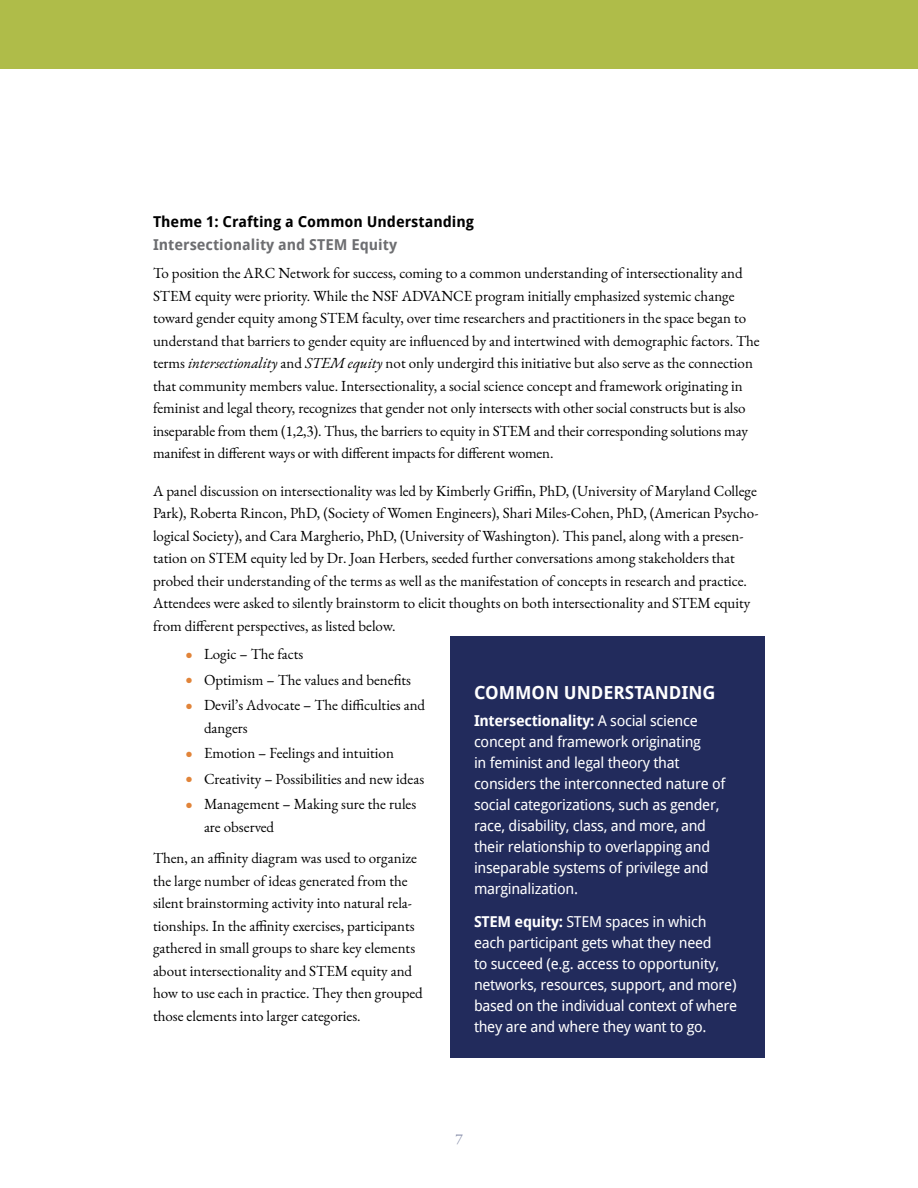
<style>
.page{position:relative;width:918px;height:1188px;background:#fff}
.page>*{position:absolute;margin:0;border:0;box-sizing:border-box;transform-origin:0 0}
.t1{font:700 18px "Droid Sans";color:#fff}
.t2{font:15px/22.5px "EB Garamond";color:#000}
.t3{font:15px/21px "Droid Sans";letter-spacing:-.02em;color:#fff}
.t4{font:700 15px "Droid Sans";color:#000}
.t5{font:700 15px "Droid Sans";color:#6d6e71}
.t6{font:15px "EB Garamond";color:#7d85a3}
.s1{font-style:italic}
.s2{color:#e18439}
.s3{font-weight:700}
</style>
<div class="page">
<div style="left:0;top:0;width:918px;height:68px;background:#afbc49"></div>
<div style="left:450px;top:636px;width:315px;height:422px;background:#222b5c"></div>
<p class="t4" style="left:153px;top:211px;width:323px">Theme 1: Crafting a Common Understanding</p>
<p class="t5" style="left:153px;top:234px;width:246px">Intersectionality and STEM Equity</p>
<p class="t2" style="left:153px;top:262px;width:608px">To position the ARC Network for success, coming to a common understanding of intersectionality and STEM equity were priority. While the NSF ADVANCE program initially emphasized systemic change toward gender equity among STEM faculty, over time researchers and practitioners in the space began to understand that barriers to gender equity are influenced by and intertwined with demographic factors. The terms <span class="s1">intersectionality</span> and <span class="s1">STEM equity</span> not only undergird this initiative but also serve as the connection that community members value. Intersectionality, a social science concept and framework originating in feminist and legal theory, recognizes that gender not only intersects with other social constructs but is also inseparable from them (1,2,3). Thus, the barriers to equity in STEM and their corresponding solutions may manifest in different ways or with different impacts for different women.</p>
<p class="t2" style="left:153px;top:480px;width:607px">A panel discussion on intersectionality was led by Kimberly Griffin, PhD, (University of Maryland College Park), Roberta Rincon, PhD, (Society of Women Engineers), Shari Miles-Cohen, PhD, (American Psycho&shy;logical Society), and Cara Margherio, PhD, (University of Washington). This panel, along with a presen&shy;tation on STEM equity led by Dr. Joan Herbers, seeded further conversations among stakeholders that probed their understanding of the terms as well as the manifestation of concepts in research and practice.<br>Attendees were asked to silently brainstorm to elicit thoughts on both intersectionality and STEM equity from different perspectives, as listed below.</p>
<p class="t2" style="left:186px;top:643px;width:119px"><span class="s2">●</span> Logic – The facts</p>
<p class="t2" style="left:186px;top:669px;width:227px"><span class="s2">●</span> Optimism – The values and benefits</p>
<p class="t2" style="left:204px;top:694px;width:223px;text-indent:-18px"><span class="s2">●</span> Devil’s Advocate – The difficulties and dangers</p>
<p class="t2" style="left:186px;top:742px;width:209px"><span class="s2">●</span> Emotion – Feelings and intuition</p>
<p class="t2" style="left:186px;top:768px;width:240px"><span class="s2">●</span> Creativity – Possibilities and new ideas</p>
<p class="t2" style="left:204px;top:793px;width:214px;text-indent:-18px"><span class="s2">●</span> Management – Making sure the rules are observed</p>
<p class="t2" style="left:153px;top:847px;width:271px">Then, an affinity diagram was used to organize the large number of ideas generated from the silent brainstorming activity into natural rela&shy;tionships. In the affinity exercises, participants gathered in small groups to share key elements about intersectionality and STEM equity and how to use each in practice. They then grouped those elements into larger categories.</p>
<p class="t1" style="left:474px;top:680px;width:243px">COMMON UNDERSTANDING</p>
<p class="t3" style="left:474px;top:710px;width:253px"><span class="s3">Intersectionality:</span> A social science concept and framework originating<br>in feminist and legal theory that considers the interconnected nature of social categorizations, such as gender, race, disability, class, and more, and their relationship to overlapping and inseparable systems of privilege and marginalization.</p>
<p class="t3" style="left:474px;top:911px;width:265px"><span class="s3">STEM equity:</span> STEM spaces in which each participant gets what they need<br>to succeed (e.g. access to opportunity, networks, resources, support, and more) based on the individual context of where they are and where they want to go.</p>
<p class="t6" style="left:455px;top:1129px;width:9px">7</p>
</div>
